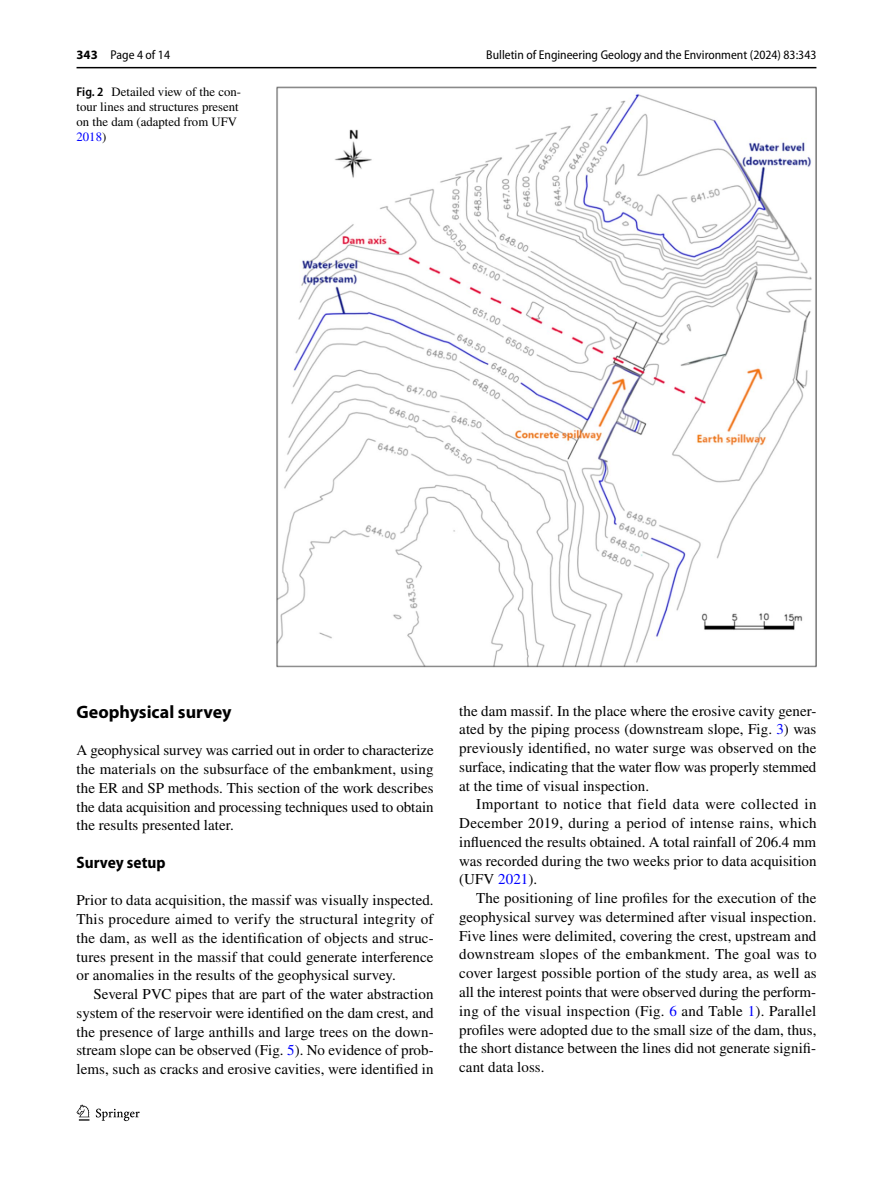
<style>
.page{position:relative;width:893px;height:1187px;background:#fff}
.page>*{position:absolute;margin:0;border:0;box-sizing:border-box;transform-origin:0 0}
.t1{font:700 18px "Myriad Pro";color:#000}
.t2{font:700 semi-condensed 16.5px "Myriad Pro";color:#000}
.t3{font:15px/18.8px "STIX";letter-spacing:.005em;color:#000;text-align:justify}
.t4{font:12.75px/15px "STIX";color:#000}
.t5{font:semi-condensed 12.75px "Myriad Pro";color:#000}
.s1{font-weight:700;font-stretch:normal}
.s2{font-family:"Myriad Pro";font-weight:600;font-stretch:semi-condensed}
.s3{color:#00f}
</style>
<div class="page">
<hr style="left:77px;top:67px;width:739px;height:1px;background:#000">
<svg style="left:77px;top:1104px;width:12px;height:16px"></svg>
<svg style="left:96px;top:1108px;width:44px;height:12px"></svg>
<img style="left:276px;top:87px;width:540px;height:580px">
<p class="t5" style="left:77px;top:48px;width:95px"><span class="s1">343</span> Page 4 of 14</p>
<p class="t5" style="left:486px;top:48px;width:332px">Bulletin of Engineering Geology and the Environment (2024) 83:343</p>
<p class="t4" style="left:77px;top:85px;width:166px"><span class="s2">Fig. 2</span> Detailed view of the con&shy;tour lines and structures present on the dam (adapted from UFV<br><span class="s3">2018</span>)</p>
<p class="t1" style="left:77px;top:700px;width:156px">Geophysical survey</p>
<p class="t3" style="left:77px;top:741px;width:359px">A geophysical survey was carried out in order to characterize the materials on the subsurface of the embankment, using the ER and SP methods. This section of the work describes the data acquisition and processing techniques used to obtain the results presented later.</p>
<p class="t2" style="left:77px;top:853px;width:91px">Survey setup</p>
<p class="t3" style="left:77px;top:891px;width:359px">Prior to data acquisition, the massif was visually inspected.<br>This procedure aimed to verify the structural integrity of the dam, as well as the identification of objects and struc&shy;tures present in the massif that could generate interference or anomalies in the results of the geophysical survey.</p>
<p class="t3" style="left:77px;top:985px;width:359px;text-indent:17px">Several PVC pipes that are part of the water abstraction system of the reservoir were identified on the dam crest, and the presence of large anthills and large trees on the down&shy;stream slope can be observed (Fig. <span class="s3">5</span>). No evidence of prob&shy;lems, such as cracks and erosive cavities, were identified in</p>
<p class="t3" style="left:459px;top:702px;width:359px">the dam massif. In the place where the erosive cavity gener&shy;ated by the piping process (downstream slope, Fig. <span class="s3">3</span>) was previously identified, no water surge was observed on the surface, indicating that the water flow was properly stemmed at the time of visual inspection.</p>
<p class="t3" style="left:459px;top:796px;width:359px;text-indent:17px">Important to notice that field data were collected in December 2019, during a period of intense rains, which influenced the results obtained. A total rainfall of 206.4 mm was recorded during the two weeks prior to data acquisition (UFV <span class="s3">2021</span>).</p>
<p class="t3" style="left:459px;top:889px;width:359px;text-indent:17px">The positioning of line profiles for the execution of the geophysical survey was determined after visual inspection.<br>Five lines were delimited, covering the crest, upstream and downstream slopes of the embankment. The goal was to cover largest possible portion of the study area, as well as all the interest points that were observed during the perform&shy;ing of the visual inspection (Fig. <span class="s3">6</span> and Table <span class="s3">1</span>). Parallel profiles were adopted due to the small size of the dam, thus, the short distance between the lines did not generate signifi&shy;cant data loss.</p>
</div>
